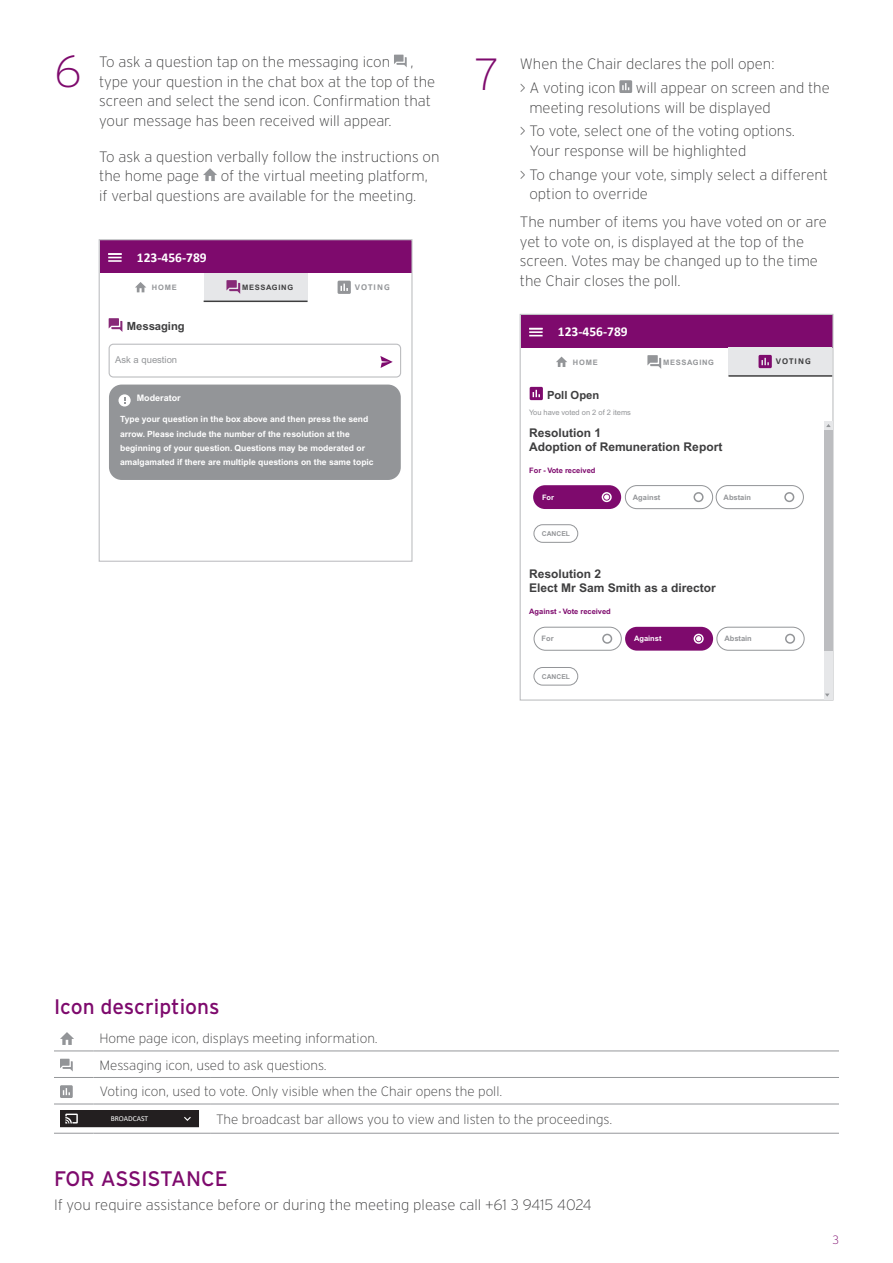
<style>
.page{position:relative;width:893px;height:1263px;background:#fff}
.page>*{position:absolute;margin:0;border:0;box-sizing:border-box;transform-origin:0 0}
.t1{font:200 45px "Interstate";color:#7e0a6d}
.t2{font:21px "Interstate";color:#7e0a6d}
.t3{font:200 15px/19.5px "Interstate";color:#3e3e3f}
.t4{font:200 13.5px/26.5px "Interstate";color:#3e3e3f}
.t5{font:700 13.5px "Calibri";color:#fff}
.t6{font:700 12px/14.4px "Arial";color:#3e3e3f}
.t7{font:200 12px "Interstate";color:#7e0a6d}
.t8{font:700 11.25px "Arial";color:#3e3e3f}
.t9{font:9.45px "Arial";color:#939598}
.t10{font:700 9px "Arial";color:#fff}
.t11{font:700 9px "Calibri";letter-spacing:.12em;color:#939598}
.t12{font:700 9px "Calibri";letter-spacing:.12em;color:#3e3e3f}
.t13{font:700 8.55px/14.2px "Arial";color:#fff}
.t14{font:700 7.5px "Arial";color:#7e0a6d}
.t15{font:700 7.5px "Arial";color:#939598}
.t16{font:7.5px "Arial";color:#939598}
.t17{font:700 7.5px "Arial";color:#fff}
.t18{font:7.5px "Calibri";color:#fff}
.t19{font:700 7.5px "Arial";letter-spacing:.09em;color:#3e3e3f}
.t20{font:700 7.5px "Arial";letter-spacing:.09em;color:#939598}
.t21{font:700 6.75px "Arial";color:#939598}
</style>
<div class="page">
<svg style="left:394px;top:55px;width:13px;height:12px"></svg>
<svg style="left:203px;top:168px;width:14px;height:13px"></svg>
<svg style="left:619px;top:80px;width:13px;height:13px"></svg>
<hr style="left:54px;top:1050px;width:40px;height:1px;background:#95979a">
<hr style="left:94px;top:1050px;width:116px;height:1px;background:#95979a">
<hr style="left:210px;top:1050px;width:629px;height:1px;background:#95979a">
<hr style="left:54px;top:1077px;width:40px;height:1px;background:#95979a">
<hr style="left:94px;top:1077px;width:116px;height:1px;background:#95979a">
<hr style="left:210px;top:1077px;width:629px;height:1px;background:#95979a">
<hr style="left:54px;top:1103px;width:40px;height:1px;background:#95979a">
<hr style="left:94px;top:1103px;width:116px;height:1px;background:#95979a">
<hr style="left:210px;top:1103px;width:629px;height:1px;background:#95979a">
<hr style="left:54px;top:1133px;width:40px;height:1px;background:#95979a">
<hr style="left:94px;top:1133px;width:116px;height:1px;background:#95979a">
<hr style="left:210px;top:1133px;width:629px;height:1px;background:#95979a">
<svg style="left:60px;top:1032px;width:14px;height:13px"></svg>
<svg style="left:60px;top:1059px;width:13px;height:12px"></svg>
<svg style="left:60px;top:1085px;width:13px;height:13px"></svg>
<div style="left:60px;top:1110px;width:139px;height:17px;background:#231f20"></div>
<div style="left:100px;top:240px;width:311px;height:33px;background:#7e0a6d"></div>
<div style="left:204px;top:273px;width:103px;height:28px;background:#e6e7e9"></div>
<hr style="left:204px;top:301px;width:103px;height:1px;background:#3e3e3f">
<svg style="left:108px;top:253px;width:14px;height:9px"></svg>
<svg style="left:135px;top:282px;width:11px;height:10px"></svg>
<svg style="left:226px;top:280px;width:14px;height:14px"></svg>
<svg style="left:338px;top:281px;width:13px;height:13px"></svg>
<svg style="left:109px;top:318px;width:13px;height:14px"></svg>
<div style="left:99px;top:239px;width:313px;height:323px;border:1px solid #bcbdc0"></div>
<div style="left:109px;top:344px;width:292px;height:34px;border:1px solid #bcbdc0;border-radius:4px"></div>
<div style="left:109px;top:385px;width:292px;height:95px;background:#939598;border-radius:13px"></div>
<svg style="left:119px;top:394px;width:12px;height:12px"></svg>
<svg style="left:380px;top:356px;width:13px;height:12px"></svg>
<div style="left:521px;top:315px;width:311px;height:33px;background:#7e0a6d"></div>
<div style="left:728px;top:348px;width:104px;height:28px;background:#e6e7e9"></div>
<hr style="left:728px;top:375px;width:104px;height:2px;background:#3e3e3f">
<svg style="left:529px;top:328px;width:14px;height:8px"></svg>
<svg style="left:556px;top:357px;width:11px;height:10px"></svg>
<svg style="left:647px;top:355px;width:14px;height:14px"></svg>
<svg style="left:758px;top:355px;width:14px;height:13px"></svg>
<svg style="left:530px;top:387px;width:13px;height:13px"></svg>
<div style="left:625px;top:627px;width:88px;height:24px;background:#7e0a6d;border-radius:12px"></div>
<div style="left:694px;top:634px;width:10px;height:10px;border:2px solid #fff;border-radius:50%"></div>
<svg style="left:696px;top:636px;width:5px;height:5px"></svg>
<div style="left:534px;top:627px;width:88px;height:24px;border:1px solid #939598;border-radius:12px"></div>
<div style="left:602px;top:634px;width:10px;height:10px;border:2px solid #939598;border-radius:50%"></div>
<div style="left:533px;top:485px;width:88px;height:24px;background:#7e0a6d;border-radius:12px"></div>
<div style="left:602px;top:492px;width:10px;height:10px;border:2px solid #fff;border-radius:50%"></div>
<svg style="left:604px;top:495px;width:5px;height:4px"></svg>
<div style="left:625px;top:485px;width:88px;height:24px;border:1px solid #939598;border-radius:12px"></div>
<div style="left:693px;top:492px;width:11px;height:10px;border:2px solid #939598;border-radius:50%"></div>
<div style="left:716px;top:485px;width:88px;height:24px;border:1px solid #939598;border-radius:12px"></div>
<div style="left:784px;top:492px;width:10px;height:10px;border:2px solid #939598;border-radius:50%"></div>
<div style="left:716px;top:627px;width:88px;height:24px;border:1px solid #939598;border-radius:12px"></div>
<div style="left:785px;top:634px;width:10px;height:10px;border:2px solid #939598;border-radius:50%"></div>
<div style="left:534px;top:524px;width:44px;height:19px;border:1px solid #939598;border-radius:9px"></div>
<div style="left:534px;top:667px;width:44px;height:18px;border:1px solid #939598;border-radius:9px"></div>
<div style="left:824px;top:430px;width:9px;height:223px;background:#bcbdc0"></div>
<svg style="left:824px;top:421px;width:8px;height:9px"></svg>
<div style="left:824px;top:651px;width:8px;height:48px;background:#e6e7e9"></div>
<svg style="left:825px;top:693px;width:4px;height:4px"></svg>
<h1 class="t1" style="left:54px;top:47px;width:29px">6</h1>
<p class="t3" style="left:99px;top:52px;width:292px">To ask a question tap on the messaging icon</p>
<p class="t3" style="left:99px;top:52px;width:337px;text-indent:311px">, type your question in the chat box at the top of the screen and select the send icon. Confirmation that your message has been received will appear.</p>
<p class="t3" style="left:99px;top:147px;width:342px">To ask a question verbally follow the instructions on the home page</p>
<p class="t3" style="left:99px;top:166px;width:330px;text-indent:122px">of the virtual meeting platform, if verbal questions are available for the meeting.</p>
<p class="t5" style="left:137px;top:248px;width:71px">123-456-789</p>
<p class="t15" style="left:152px;top:283px;width:27px">HOME</p>
<p class="t19" style="left:242px;top:283px;width:52px">MESSAGING</p>
<p class="t11" style="left:355px;top:281px;width:36px">VOTING</p>
<p class="t8" style="left:127px;top:320px;width:60px">Messaging</p>
<p class="t9" style="left:115px;top:355px;width:63px">Ask a question</p>
<p class="t10" style="left:137px;top:392px;width:46px">Moderator</p>
<p class="t13" style="left:120px;top:412px;width:255px">Type your question in the box above and then press the send arrow. Please include the number of the resolution at the beginning of your question. Questions may be moderated or amalgamated if there are multiple questions on the same topic</p>
<h1 class="t1" style="left:475px;top:50px;width:26px">7</h1>
<p class="t3" style="left:520px;top:52px;width:256px;line-height:23.7px">When the Chair declares the poll open: &gt; A voting icon</p>
<p class="t3" style="left:529px;top:78px;width:302px;text-indent:106px">will appear on screen and the meeting resolutions will be displayed</p>
<p class="t3" style="left:529px;top:121px;width:267px;text-indent:-10px">&gt; To vote, select one of the voting options.<br>Your response will be highlighted</p>
<p class="t3" style="left:529px;top:164px;width:300px;text-indent:-10px">&gt; To change your vote, simply select a different option to override</p>
<p class="t3" style="left:520px;top:212px;width:309px">The number of items you have voted on or are yet to vote on, is displayed at the top of the screen. Votes may be changed up to the time the Chair closes the poll.</p>
<p class="t5" style="left:558px;top:322px;width:71px">123-456-789</p>
<p class="t15" style="left:573px;top:358px;width:27px">HOME</p>
<p class="t20" style="left:663px;top:358px;width:52px">MESSAGING</p>
<p class="t12" style="left:776px;top:355px;width:36px">VOTING</p>
<p class="t8" style="left:547px;top:388px;width:54px">Poll Open</p>
<p class="t16" style="left:529px;top:408px;width:103px">You have voted on 2 of 2 items</p>
<p class="t6" style="left:529px;top:425px;width:195px">Resolution 1<br>Adoption of Remuneration Report</p>
<p class="t14" style="left:529px;top:466px;width:68px">For - Vote received</p>
<p class="t17" style="left:542px;top:493px;width:14px">For</p>
<p class="t15" style="left:633px;top:493px;width:29px">Against</p>
<p class="t15" style="left:724px;top:493px;width:29px">Abstain</p>
<p class="t21" style="left:542px;top:530px;width:30px">CANCEL</p>
<p class="t6" style="left:529px;top:566px;width:188px">Resolution 2<br>Elect Mr Sam Smith as a director</p>
<p class="t14" style="left:529px;top:607px;width:83px">Against - Vote received</p>
<p class="t15" style="left:541px;top:634px;width:14px">For</p>
<p class="t17" style="left:634px;top:634px;width:29px">Against</p>
<p class="t15" style="left:724px;top:634px;width:29px">Abstain</p>
<p class="t21" style="left:542px;top:673px;width:30px">CANCEL</p>
<h2 class="t2" style="left:54px;top:995px;width:167px">Icon descriptions</h2>
<p class="t4" style="left:100px;top:1025px;width:404px">Home page icon, displays meeting information.<br>Messaging icon, used to ask questions.<br>Voting icon, used to vote. Only visible when the Chair opens the poll.</p>
<p class="t18" style="left:111px;top:1114px;width:39px">BROADCAST</p>
<p class="t4" style="left:216px;top:1106px;width:398px">The broadcast bar allows you to view and listen to the proceedings.</p>
<h2 class="t2" style="left:54px;top:1167px;width:175px">FOR ASSISTANCE</h2>
<p class="t3" style="left:54px;top:1195px;width:539px">If you require assistance before or during the meeting please call +61 3 9415 4024</p>
<p class="t7" style="left:832px;top:1233px;width:8px">3</p>
</div>
